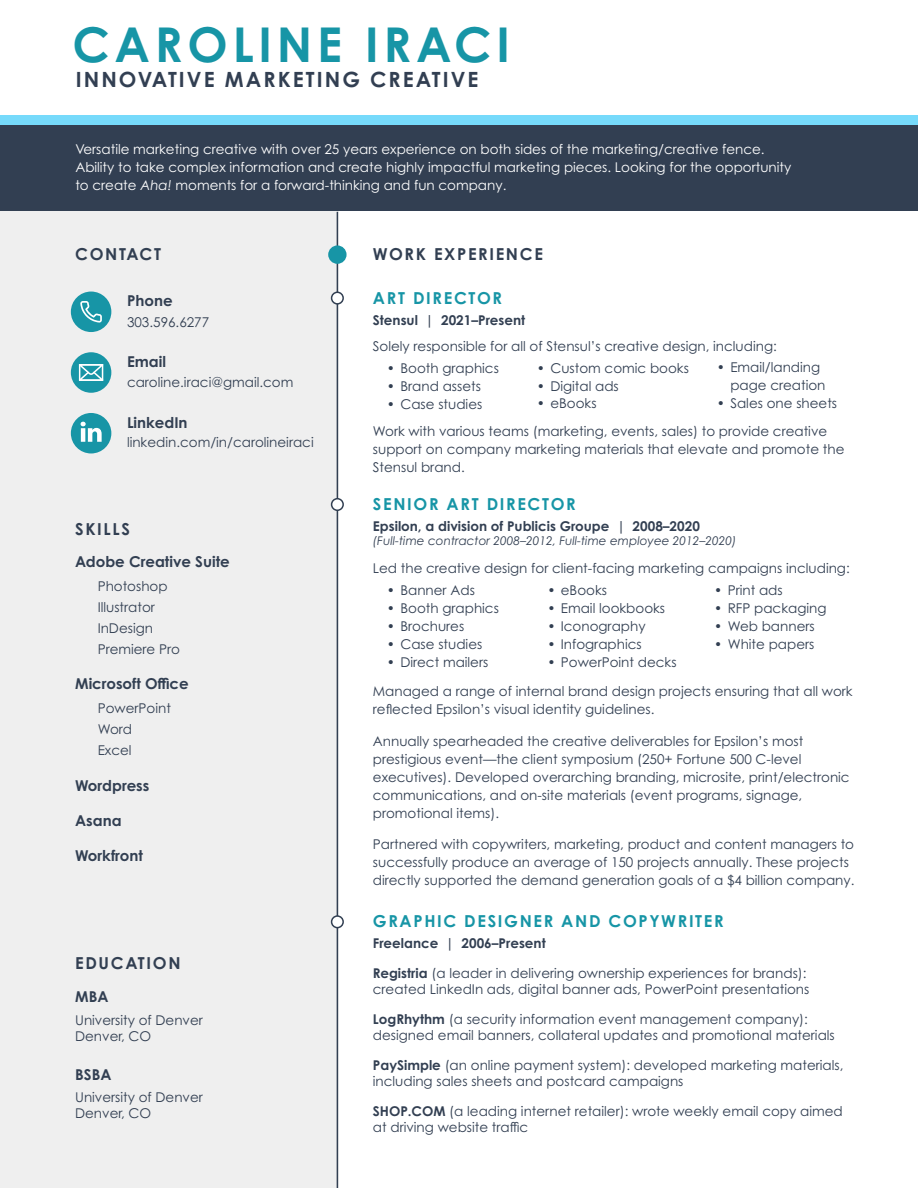
<style>
.page{position:relative;width:918px;height:1188px;background:#fff}
.page>*{position:absolute;margin:0;border:0;box-sizing:border-box;transform-origin:0 0}
.t1{font:700 48px "Century Gothic Pro";letter-spacing:.1em;color:#1795a6}
.t2{font:700 21px "Century Gothic Pro";letter-spacing:.1em;color:#323f52}
.t3{font:700 16.5px "Century Gothic Pro";letter-spacing:.1em;color:#1795a6}
.t4{font:700 16.5px "Century Gothic Pro";letter-spacing:.1em;color:#323f52}
.t5{font:700 15px "Century Gothic Pro";color:#323f52}
.t6{font:13.5px/18px "Century Gothic Pro";color:#323f52}
.t7{font:13.5px/18px "Century Gothic Pro";color:#fff}
.t8{font:700 13.5px "Century Gothic Pro";color:#323f52}
.t9{font:italic 12px "Century Gothic Pro";color:#323f52}
.s1{font-style:italic}
.s2{font-weight:700}
</style>
<div class="page">
<div style="left:0;top:211px;width:338px;height:977px;background:#efefef"></div>
<div style="left:0;top:120px;width:918px;height:91px;background:#323f52"></div>
<hr style="left:337px;top:212px;width:1px;height:976px;background:#323f52">
<div style="left:328px;top:245px;width:19px;height:19px;background:#1795a6;border-radius:50%"></div>
<div style="left:332px;top:292px;width:11px;height:12px;background:#fff;border-radius:50%"></div>
<div style="left:331px;top:292px;width:13px;height:13px;border:2px solid #323f52;border-radius:50%"></div>
<div style="left:332px;top:499px;width:11px;height:11px;background:#fff;border-radius:50%"></div>
<div style="left:331px;top:498px;width:13px;height:13px;border:2px solid #323f52;border-radius:50%"></div>
<div style="left:332px;top:916px;width:11px;height:12px;background:#fff;border-radius:50%"></div>
<div style="left:331px;top:915px;width:13px;height:13px;border:2px solid #323f52;border-radius:50%"></div>
<div style="left:0;top:116px;width:918px;height:9px;background:#76dafb"></div>
<div style="left:71px;top:352px;width:40px;height:41px;background:#1795a6;border-radius:50%"></div>
<svg style="left:79px;top:364px;width:24px;height:17px"></svg>
<div style="left:71px;top:292px;width:40px;height:40px;background:#1795a6;border-radius:50%"></div>
<svg style="left:80px;top:301px;width:22px;height:22px"></svg>
<div style="left:71px;top:413px;width:40px;height:40px;background:#1795a6;border-radius:50%"></div>
<svg style="left:81px;top:422px;width:21px;height:20px"></svg>
<h1 class="t1" style="left:72px;top:14px;width:439px">CAROLINE IRACI</h1>
<h2 class="t2" style="left:76px;top:67px;width:404px">INNOVATIVE MARKETING CREATIVE</h2>
<p class="t7" style="left:75px;top:140px;width:717px">Versatile marketing creative with over 25 years experience on both sides of the marketing/creative fence.<br>Ability to take complex information and create highly impactful marketing pieces. Looking for the opportunity to create <span class="s1">Aha!</span> moments for a forward-thinking and fun company.</p>
<p class="t4" style="left:75px;top:244px;width:87px">CONTACT</p>
<p class="t5" style="left:127px;top:291px;width:47px">Phone</p>
<p class="t6" style="left:127px;top:313px;width:84px">303.596.6277</p>
<p class="t5" style="left:127px;top:352px;width:40px">Email</p>
<p class="t6" style="left:127px;top:373px;width:168px">caroline.iraci@gmail.com</p>
<p class="t5" style="left:127px;top:413px;width:62px">LinkedIn</p>
<p class="t6" style="left:127px;top:433px;width:188px">linkedin.com/in/carolineiraci</p>
<p class="t4" style="left:75px;top:519px;width:56px">SKILLS</p>
<p class="t5" style="left:75px;top:552px;width:156px">Adobe Creative Suite</p>
<p class="t6" style="left:98px;top:575px;width:84px;line-height:21px">Photoshop<br>Illustrator<br>InDesign<br>Premiere Pro</p>
<p class="t5" style="left:75px;top:674px;width:115px">Microsoft Office</p>
<p class="t6" style="left:98px;top:697px;width:75px;line-height:21px">PowerPoint<br>Word<br>Excel</p>
<p class="t5" style="left:75px;top:776px;width:76px">Wordpress</p>
<p class="t5" style="left:75px;top:811px;width:48px">Asana</p>
<p class="t5" style="left:75px;top:846px;width:69px">Workfront</p>
<p class="t4" style="left:75px;top:953px;width:107px">EDUCATION</p>
<p class="t5" style="left:75px;top:987px;width:35px">MBA</p>
<p class="t6" style="left:75px;top:1011px;width:129px;line-height:16.2px">University of Denver<br>Denver, CO</p>
<p class="t5" style="left:75px;top:1065px;width:38px">BSBA</p>
<p class="t6" style="left:75px;top:1089px;width:129px;line-height:16.2px">University of Denver<br>Denver, CO</p>
<p class="t4" style="left:373px;top:244px;width:172px">WORK EXPERIENCE</p>
<p class="t3" style="left:373px;top:288px;width:131px">ART DIRECTOR</p>
<p class="t8" style="left:373px;top:311px;width:154px">Stensul | 2021–Present</p>
<p class="t6" style="left:373px;top:337px;width:405px">Solely responsible for all of Stensul’s creative design, including:</p>
<p class="t6" style="left:730px;top:358px;width:97px;text-indent:-14px">• Email/landing page creation</p>
<p class="t6" style="left:717px;top:394px;width:122px">• Sales one sheets</p>
<p class="t6" style="left:537px;top:358px;width:154px">• Custom comic books</p>
<p class="t6" style="left:537px;top:376px;width:83px">• Digital ads</p>
<p class="t6" style="left:537px;top:394px;width:61px">• eBooks</p>
<p class="t6" style="left:387px;top:358px;width:113px">• Booth graphics</p>
<p class="t6" style="left:387px;top:376px;width:96px">• Brand assets</p>
<p class="t6" style="left:387px;top:394px;width:97px">• Case studies</p>
<p class="t6" style="left:373px;top:422px;width:473px">Work with various teams (marketing, events, sales) to provide creative support on company marketing materials that elevate and promote the<br>Stensul brand.</p>
<p class="t3" style="left:373px;top:494px;width:204px">SENIOR ART DIRECTOR</p>
<p class="t8" style="left:373px;top:517px;width:328px">Epsilon, a division of Publicis Groupe | 2008–2020</p>
<p class="t9" style="left:373px;top:533px;width:365px">(Full-time contractor 2008–2012, Full-time employee 2012–2020)</p>
<p class="t6" style="left:373px;top:559px;width:478px">Led the creative design for client-facing marketing campaigns including:</p>
<p class="t6" style="left:714px;top:581px;width:70px">• Print ads</p>
<p class="t6" style="left:714px;top:599px;width:114px">• RFP packaging</p>
<p class="t6" style="left:714px;top:617px;width:102px">• Web banners</p>
<p class="t6" style="left:714px;top:635px;width:102px">• White papers</p>
<p class="t6" style="left:547px;top:581px;width:61px">• eBooks</p>
<p class="t6" style="left:547px;top:599px;width:119px">• Email lookbooks</p>
<p class="t6" style="left:547px;top:617px;width:100px">• Iconography</p>
<p class="t6" style="left:547px;top:635px;width:96px">• Infographics</p>
<p class="t6" style="left:547px;top:653px;width:131px">• PowerPoint decks</p>
<p class="t6" style="left:387px;top:581px;width:89px">• Banner Ads</p>
<p class="t6" style="left:387px;top:599px;width:113px">• Booth graphics</p>
<p class="t6" style="left:387px;top:617px;width:79px">• Brochures</p>
<p class="t6" style="left:387px;top:635px;width:97px">• Case studies</p>
<p class="t6" style="left:387px;top:653px;width:103px">• Direct mailers</p>
<p class="t6" style="left:373px;top:682px;width:481px">Managed a range of internal brand design projects ensuring that all work reflected Epsilon’s visual identity guidelines.</p>
<p class="t6" style="left:373px;top:732px;width:478px">Annually spearheaded the creative deliverables for Epsilon’s most prestigious event—the client symposium (250+ Fortune 500 C-level executives). Developed overarching branding, microsite, print/electronic communications, and on-site materials (event programs, signage, promotional items).</p>
<p class="t6" style="left:373px;top:835px;width:483px">Partnered with copywriters, marketing, product and content managers to successfully produce an average of 150 projects annually. These projects directly supported the demand generation goals of a $4 billion company.</p>
<p class="t3" style="left:373px;top:911px;width:352px">GRAPHIC DESIGNER AND COPYWRITER</p>
<p class="t8" style="left:373px;top:935px;width:174px">Freelance | 2006–Present</p>
<p class="t6" style="left:373px;top:965px;width:438px;line-height:16.2px"><span class="s2">Registria</span> (a leader in delivering ownership experiences for brands): created LinkedIn ads, digital banner ads, PowerPoint presentations</p>
<p class="t6" style="left:373px;top:1011px;width:463px;line-height:16.2px"><span class="s2">LogRhythm</span> (a security information event management company): designed email banners, collateral updates and promotional materials</p>
<p class="t6" style="left:373px;top:1057px;width:472px;line-height:16.2px"><span class="s2">PaySimple</span> (an online payment system): developed marketing materials, including sales sheets and postcard campaigns</p>
<p class="t6" style="left:373px;top:1103px;width:471px;line-height:16.2px"><span class="s2">SHOP.COM</span> (a leading internet retailer): wrote weekly email copy aimed at driving website traffic</p>
</div>
